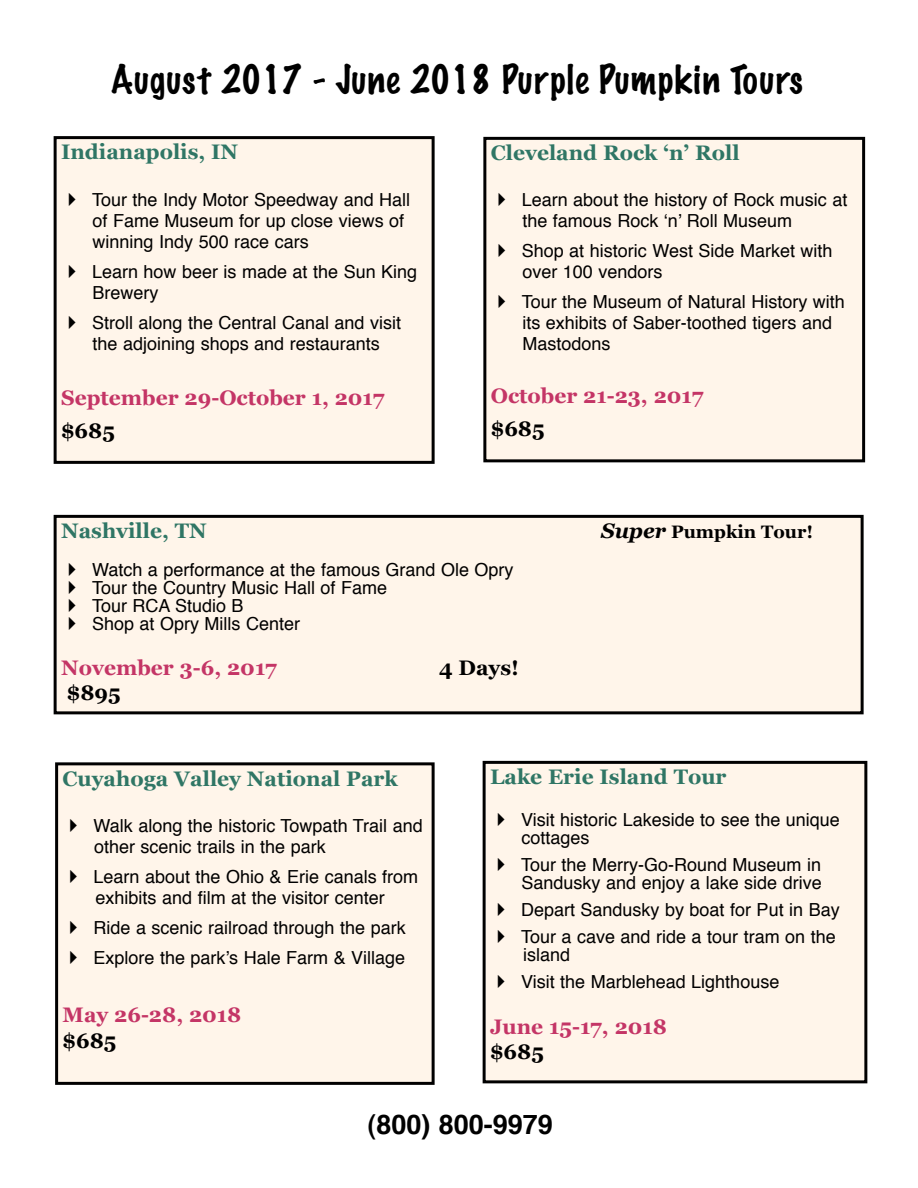
<style>
.page{position:relative;width:918px;height:1188px;background:#fff}
.page>*{position:absolute;margin:0;border:0;box-sizing:border-box;transform-origin:0 0}
.t1{font:100 36px "Marker Felt";letter-spacing:.025em;color:#000}
.t2{font:700 27px "Helvetica";color:#000}
.t3{font:700 21px "Georgia";color:#2f7665}
.t4{font:700 21px "Georgia";color:#c43566}
.t5{font:700 21px "Georgia";color:#000}
.t6{font:18px/21px "Helvetica";color:#000}
.t7{font:700 18px "Georgia";color:#000}
.s1{font-style:italic;font-size:21px}
</style>
<div class="page">
<div style="left:57px;top:518px;width:804px;height:193px;background:#fff5ea"></div>
<div style="left:54px;top:515px;width:810px;height:199px;border:3px solid #000"></div>
<div style="left:58px;top:765px;width:374px;height:317px;background:#fff5ea"></div>
<div style="left:55px;top:762px;width:380px;height:323px;border:3px solid #000"></div>
<div style="left:57px;top:139px;width:375px;height:322px;background:#fff5ea"></div>
<div style="left:54px;top:136px;width:381px;height:328px;border:3px solid #000"></div>
<div style="left:486px;top:764px;width:378px;height:316px;background:#fff5ea"></div>
<div style="left:483px;top:761px;width:384px;height:322px;border:3px solid #000"></div>
<div style="left:486px;top:140px;width:376px;height:319px;background:#fff5ea"></div>
<div style="left:483px;top:137px;width:382px;height:325px;border:3px solid #000"></div>
<h1 class="t1" style="left:111px;top:62px;width:694px">August 2017 - June 2018 Purple Pumpkin Tours</h1>
<p class="t3" style="left:61px;top:140px;width:179px">Indianapolis, IN</p>
<p class="t6" style="left:93px;top:190px;width:319px;text-indent:-32px">✔ Tour the Indy Motor Speedway and Hall of Fame Museum for up close views of winning Indy 500 race cars</p>
<p class="t6" style="left:93px;top:262px;width:326px;text-indent:-32px">✔ Learn how beer is made at the Sun King<br>Brewery</p>
<p class="t6" style="left:61px;top:313px;width:342px;text-align:center">✔ Stroll along the Central Canal and visit the adjoining shops and restaurants</p>
<p class="t4" style="left:61px;top:386px;width:325px">September 29-October 1, 2017</p>
<p class="t5" style="left:61px;top:419px;width:55px">$685</p>
<p class="t3" style="left:491px;top:141px;width:250px">Cleveland Rock ‘n’ Roll</p>
<p class="t6" style="left:522px;top:191px;width:327px;text-indent:-32px">✔ Learn about the history of Rock music at the famous Rock ʻnʼ Roll Museum</p>
<p class="t6" style="left:522px;top:242px;width:312px;text-indent:-32px">✔ Shop at historic West Side Market with over 100 vendors</p>
<p class="t6" style="left:522px;top:293px;width:324px;text-indent:-32px">✔ Tour the Museum of Natural History with its exhibits of Saber-toothed tigers and<br>Mastodons</p>
<p class="t4" style="left:491px;top:384px;width:214px">October 21-23, 2017</p>
<p class="t5" style="left:491px;top:417px;width:55px">$685</p>
<p class="t3" style="left:61px;top:519px;width:147px">Nashville, TN</p>
<p class="t7" style="left:601px;top:522px;width:214px"><span class="s1">Super</span> Pumpkin Tour!</p>
<p class="t6" style="left:61px;top:560px;width:454px">✔ Watch a performance at the famous Grand Ole Opry</p>
<p class="t6" style="left:61px;top:578px;width:328px">✔ Tour the Country Music Hall of Fame</p>
<p class="t6" style="left:61px;top:596px;width:184px">✔ Tour RCA Studio B</p>
<p class="t6" style="left:61px;top:614px;width:240px">✔ Shop at Opry Mills Center</p>
<p class="t4" style="left:61px;top:656px;width:217px">November 3-6, 2017</p>
<p class="t5" style="left:439px;top:656px;width:81px">4 Days!</p>
<p class="t5" style="left:67px;top:681px;width:55px">$895</p>
<p class="t3" style="left:63px;top:766px;width:337px">Cuyahoga Valley National Park</p>
<p class="t6" style="left:94px;top:817px;width:330px;text-indent:-32px">✔ Walk along the historic Towpath Trail and other scenic trails in the park</p>
<p class="t6" style="left:63px;top:868px;width:357px;text-align:center">✔ Learn about the Ohio &amp; Erie canals from exhibits and film at the visitor center</p>
<p class="t6" style="left:63px;top:919px;width:345px">✔ Ride a scenic railroad through the park</p>
<p class="t6" style="left:63px;top:949px;width:344px">✔ Explore the parkʼs Hale Farm &amp; Village</p>
<p class="t4" style="left:63px;top:1003px;width:180px">May 26-28, 2018</p>
<p class="t5" style="left:63px;top:1028px;width:55px">$685</p>
<p class="t3" style="left:490px;top:765px;width:238px">Lake Erie Island Tour</p>
<p class="t6" style="left:522px;top:812px;width:320px;line-height:18px;text-indent:-32px">✔ Visit historic Lakeside to see the unique cottages</p>
<p class="t6" style="left:490px;top:857px;width:333px;line-height:18px;text-align:right">✔ Tour the Merry-Go-Round Museum in<br>Sandusky and enjoy a lake side drive</p>
<p class="t6" style="left:490px;top:901px;width:351px">✔ Depart Sandusky by boat for Put in Bay</p>
<p class="t6" style="left:523px;top:929px;width:314px;line-height:18px;text-indent:-33px">✔ Tour a cave and ride a tour tram on the island</p>
<p class="t6" style="left:490px;top:973px;width:291px">✔ Visit the Marblehead Lighthouse</p>
<p class="t4" style="left:490px;top:1014px;width:178px">June 15-17, 2018</p>
<p class="t5" style="left:490px;top:1039px;width:55px">$685</p>
<h2 class="t2" style="left:367px;top:1113px;width:187px">(800) 800-9979</h2>
</div>
